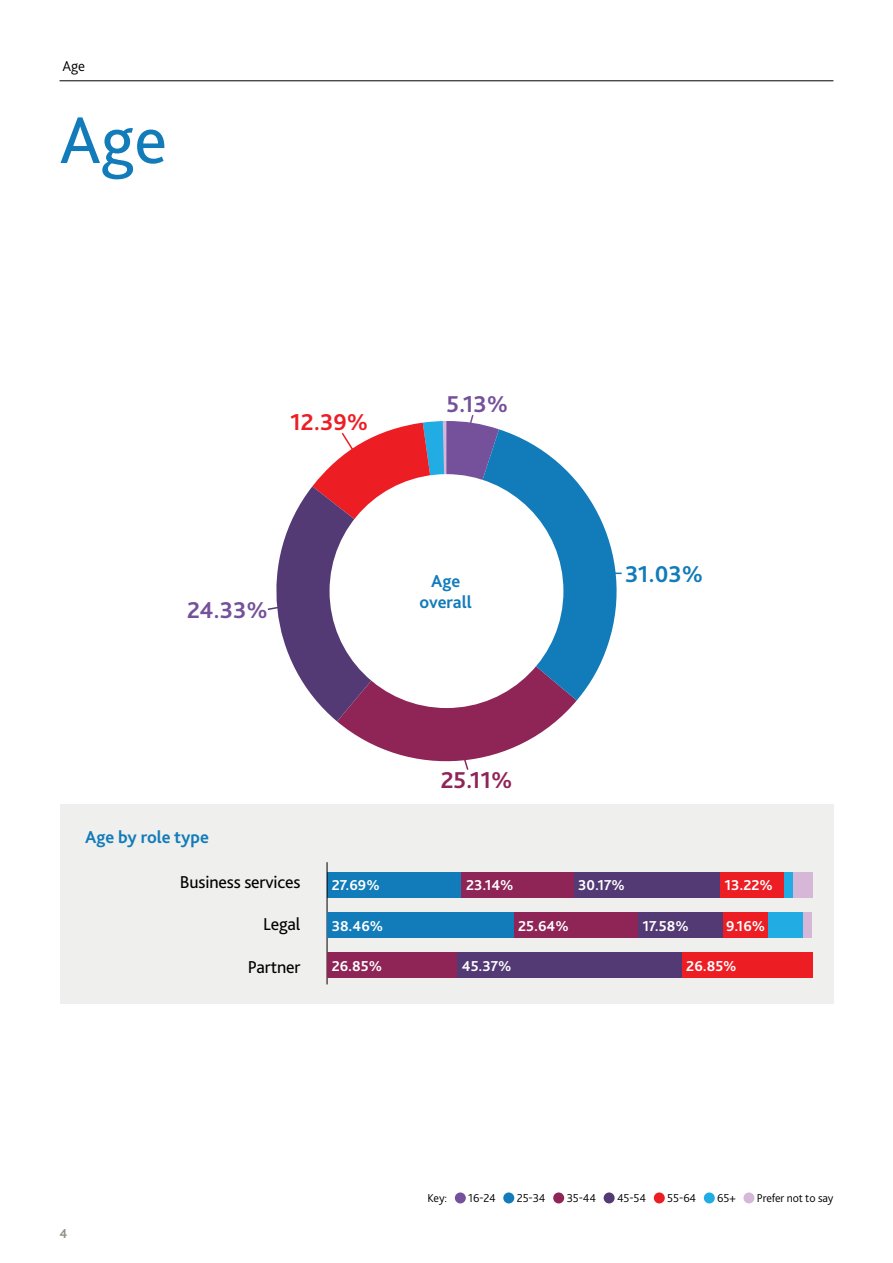
<style>
.page{position:relative;width:893px;height:1263px;background:#fff}
.page>*{position:absolute;margin:0;border:0;box-sizing:border-box;transform-origin:0 0}
.t1{font:69px "GWLG Bliss";color:#127bb9}
.t2{font:700 24px "GWLG Bliss";color:#74519a}
.t3{font:700 24px "GWLG Bliss";color:#127bb9}
.t4{font:700 24px "GWLG Bliss";color:#8f2457}
.t5{font:700 24px "GWLG Bliss";color:#ed1d24}
.t6{font:18px "GWLG Bliss";letter-spacing:-.01em;color:#000}
.t7{font:700 18px/21px "GWLG Bliss";color:#127bb9;text-align:center}
.t8{font:700 15px "GWLG Bliss";color:#fff}
.t9{font:300 15px "GWLG Bliss";color:#000}
.t10{font:700 13.5px "GWLG Bliss";color:#978f85}
.t11{font:300 12px "GWLG Bliss";letter-spacing:-.01em;color:#000}
</style>
<div class="page">
<div style="left:60px;top:804px;width:773px;height:199px;background:#efefed"></div>
<div style="left:327px;top:872px;width:135px;height:25px;background:#127bb9"></div>
<hr style="left:327px;top:862px;width:1px;height:122px;background:#000">
<div style="left:462px;top:872px;width:112px;height:25px;background:#8f2457"></div>
<div style="left:574px;top:872px;width:146px;height:25px;background:#533a75"></div>
<div style="left:720px;top:872px;width:64px;height:25px;background:#ed1d24"></div>
<div style="left:793px;top:872px;width:19px;height:25px;background:#d7b7d7"></div>
<div style="left:784px;top:872px;width:9px;height:25px;background:#21ade3"></div>
<div style="left:327px;top:912px;width:187px;height:26px;background:#127bb9"></div>
<div style="left:514px;top:912px;width:124px;height:26px;background:#8f2457"></div>
<div style="left:638px;top:912px;width:85px;height:26px;background:#533a75"></div>
<div style="left:723px;top:912px;width:45px;height:26px;background:#ed1d24"></div>
<div style="left:768px;top:912px;width:36px;height:26px;background:#21ade3"></div>
<div style="left:804px;top:912px;width:8px;height:26px;background:#d7b7d7"></div>
<div style="left:327px;top:952px;width:131px;height:26px;background:#8f2457"></div>
<div style="left:458px;top:952px;width:224px;height:26px;background:#533a75"></div>
<div style="left:682px;top:952px;width:130px;height:26px;background:#ed1d24"></div>
<div style="left:455px;top:1192px;width:11px;height:11px;background:#74519a;border-radius:50%"></div>
<div style="left:503px;top:1192px;width:11px;height:11px;background:#127bb9;border-radius:50%"></div>
<div style="left:553px;top:1192px;width:11px;height:11px;background:#8f2457;border-radius:50%"></div>
<div style="left:604px;top:1192px;width:11px;height:11px;background:#533a75;border-radius:50%"></div>
<div style="left:654px;top:1192px;width:11px;height:11px;background:#ed1d24;border-radius:50%"></div>
<div style="left:704px;top:1192px;width:11px;height:11px;background:#21ade3;border-radius:50%"></div>
<div style="left:743px;top:1192px;width:11px;height:11px;background:#d7b7d7;border-radius:50%"></div>
<hr style="left:60px;top:80px;width:773px;height:1px;background:#000">
<svg style="left:337px;top:700px;width:240px;height:70px;fill:#8f2457"></svg>
<svg style="left:267px;top:415px;width:232px;height:306px"></svg>
<svg style="left:446px;top:429px;width:176px;height:271px;fill:#127bb9"></svg>
<div style="left:330px;top:474px;width:233px;height:234px;background:#fff;border-radius:50%"></div>
<p class="t9" style="left:62px;top:57px;width:24px">Age</p>
<h1 class="t1" style="left:60px;top:97px;width:109px">Age</h1>
<h2 class="t5" style="left:290px;top:408px;width:79px">12.39%</h2>
<h2 class="t2" style="left:446px;top:389px;width:63px">5.13%</h2>
<h2 class="t2" style="left:187px;top:596px;width:82px">24.33%</h2>
<p class="t7" style="left:420px;top:571px;width:54px">Age overall</p>
<h2 class="t4" style="left:441px;top:765px;width:73px">25.11%</h2>
<h2 class="t3" style="left:625px;top:559px;width:80px">31.03%</h2>
<p class="t7" style="left:85px;top:826px;width:125px">Age by role type</p>
<p class="t6" style="left:180px;top:870px;width:122px">Business services</p>
<p class="t6" style="left:263px;top:913px;width:39px">Legal</p>
<p class="t6" style="left:248px;top:956px;width:54px">Partner</p>
<p class="t8" style="left:332px;top:876px;width:50px">27.69%</p>
<p class="t8" style="left:466px;top:876px;width:49px">23.14%</p>
<p class="t8" style="left:578px;top:876px;width:48px">30.17%</p>
<p class="t8" style="left:724px;top:876px;width:50px">13.22%</p>
<p class="t8" style="left:332px;top:916px;width:53px">38.46%</p>
<p class="t8" style="left:518px;top:916px;width:52px">25.64%</p>
<p class="t8" style="left:642px;top:916px;width:48px">17.58%</p>
<p class="t8" style="left:726px;top:916px;width:41px">9.16%</p>
<p class="t8" style="left:332px;top:957px;width:52px">26.85%</p>
<p class="t8" style="left:462px;top:957px;width:51px">45.37%</p>
<p class="t8" style="left:686px;top:957px;width:52px">26.85%</p>
<p class="t10" style="left:60px;top:1225px;width:9px">4</p>
<p class="t11" style="left:428px;top:1190px;width:21px">Key:</p>
<p class="t11" style="left:468px;top:1190px;width:29px">16-24</p>
<p class="t11" style="left:517px;top:1190px;width:30px">25-34</p>
<p class="t11" style="left:567px;top:1190px;width:31px">35-44</p>
<p class="t11" style="left:617px;top:1190px;width:31px">45-54</p>
<p class="t11" style="left:667px;top:1190px;width:30px">55-64</p>
<p class="t11" style="left:717px;top:1190px;width:20px">65+</p>
<p class="t11" style="left:757px;top:1190px;width:78px">Prefer not to say</p>
</div>
